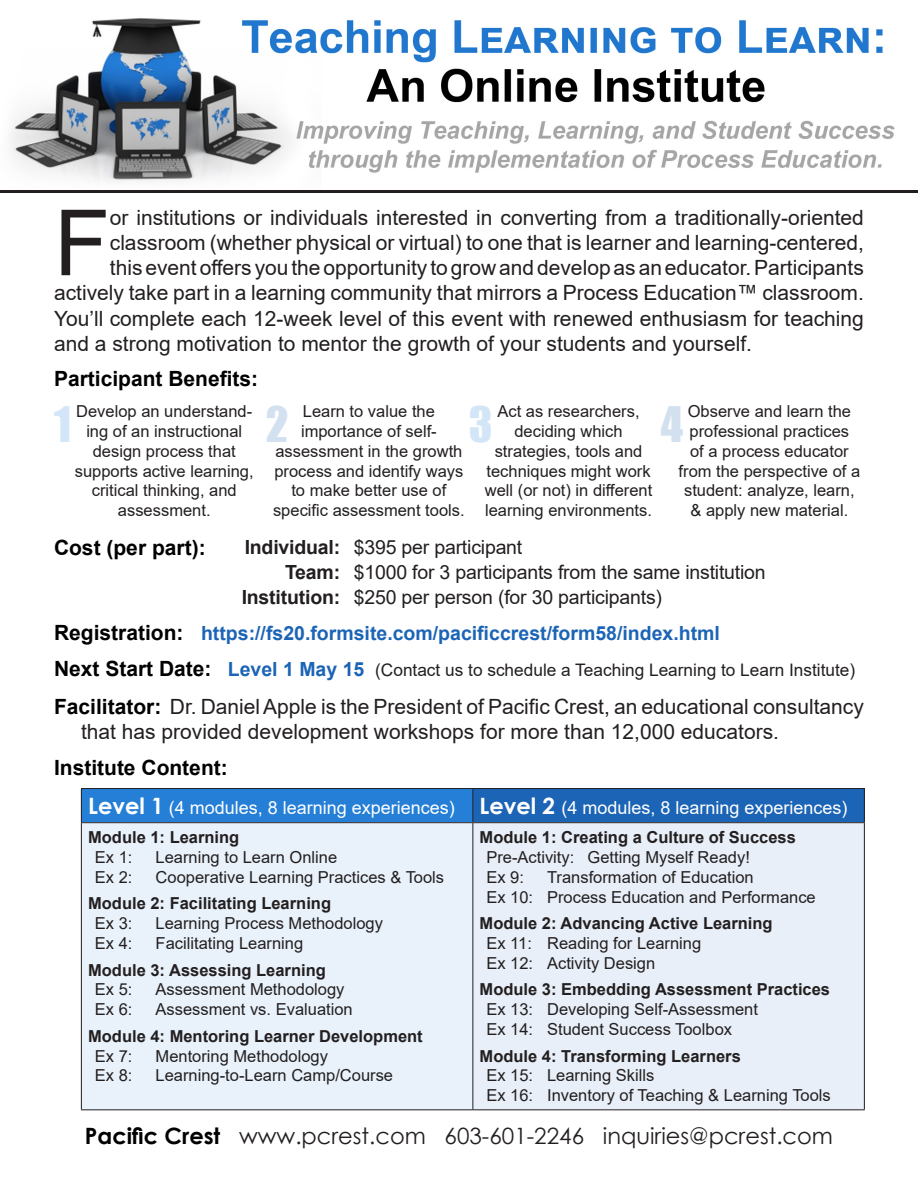
<style>
.page{position:relative;width:918px;height:1188px;background:#fff}
.page>*{position:absolute;margin:0;border:0;box-sizing:border-box;transform-origin:0 0}
.t1{font:91.35px "Arial";color:#231f20}
.t2{font:45px "Impact";color:#d3e6f7}
.t3{font:45px "Impact";color:#d2e0f0}
.t4{font:22.5px "Century Gothic";color:#231f20}
.t5{font:21px/25.2px "Arial";color:#231f20}
.t6{font:700 21px "Arial";color:#000}
.t7{font:19.5px "Arial";letter-spacing:-.01em;color:#231f20}
.t8{font:700 19.5px "Arial";color:#1c64b6}
.t9{font:700 19.5px "Arial";letter-spacing:-.01em;color:#231f20}
.t10{font:18px "Arial";color:#fff}
.t11{font:17.25px "Arial";color:#231f20}
.t12{font:16.5px/19.8px "Arial";color:#231f20;text-align:center}
.t13{font:700 16.5px "Arial";color:#231f20}
.s1{font-size:21px;color:#000}
.s2{font-weight:700;font-size:21px;color:#000}
.s3{font-weight:700;font-size:19.5px;color:#1c64b6}
.s4{font-weight:700;color:#000}
.s5{font-family:"Century Gothic";font-weight:700;font-size:22.5px}
</style>
<div class="page">
<div style="left:81px;top:789px;width:392px;height:34px;background:#257fd7"></div>
<div style="left:473px;top:789px;width:391px;height:34px;background:#1c64b6"></div>
<div style="left:81px;top:823px;width:392px;height:287px;background:#e9f2fb"></div>
<div style="left:473px;top:823px;width:391px;height:287px;background:#e8eff8"></div>
<hr style="left:473px;top:788px;width:392px;height:1px;background:#231f20">
<hr style="left:864px;top:789px;width:1px;height:33px;background:#231f20">
<hr style="left:81px;top:823px;width:1px;height:286px;background:#231f20">
<hr style="left:473px;top:822px;width:392px;height:1px;background:#231f20">
<hr style="left:472px;top:823px;width:1px;height:286px;background:#231f20">
<hr style="left:864px;top:823px;width:1px;height:286px;background:#231f20">
<hr style="left:81px;top:1109px;width:392px;height:1px;background:#231f20">
<hr style="left:473px;top:1109px;width:392px;height:1px;background:#231f20">
<hr style="left:81px;top:788px;width:392px;height:1px;background:#231f20">
<hr style="left:81px;top:789px;width:1px;height:33px;background:#231f20">
<hr style="left:472px;top:789px;width:1px;height:33px;background:#231f20">
<hr style="left:81px;top:822px;width:392px;height:1px;background:#231f20">
<div style="left:0;top:185px;width:918px;height:7px;background:#231f20"></div>
<img style="left:0;top:18px;width:918px;height:172px">
<p class="t1" style="left:54px;top:180px;width:57px">F</p>
<p class="t5" style="left:110px;top:205px;width:756px">or institutions or individuals interested in converting from a traditionally-oriented</p>
<p class="t5" style="left:110px;top:230px;width:756px">classroom (whether physical or virtual) to one that is learner and learning-centered,</p>
<p class="t5" style="left:110px;top:255px;width:756px">this event offers you the opportunity to grow and develop as an educator. Participants</p>
<p class="t5" style="left:54px;top:280px;width:811px">actively take part in a learning community that mirrors a Process Education™ classroom.</p>
<p class="t5" style="left:54px;top:306px;width:811px">You’ll complete each 12-week level of this event with renewed enthusiasm for teaching</p>
<p class="t5" style="left:54px;top:331px;width:700px">and a strong motivation to mentor the growth of your students and yourself.</p>
<p class="t6" style="left:54px;top:364px;width:206px">Participant Benefits:</p>
<p class="t12" style="left:75px;top:401px;width:180px">Develop an understand&shy;ing of an instructional design process that supports active learning, critical thinking, and</p>
<p class="t12" style="left:118px;top:500px;width:94px">assessment.</p>
<p class="t12" style="left:273px;top:401px;width:193px">Learn to value the importance of self&shy;assessment in the growth process and identify ways to make better use of specific assessment tools.</p>
<p class="t12" style="left:485px;top:401px;width:169px">Act as researchers, deciding which strategies, tools and techniques might work well (or not) in different learning environments.</p>
<p class="t12" style="left:679px;top:401px;width:183px">Observe and learn the professional practices<br>of a process educator from the perspective of a student: analyze, learn, &amp; apply new material.</p>
<p class="t2" style="left:54px;top:389px;width:19px">1</p>
<p class="t3" style="left:266px;top:389px;width:24px">2</p>
<p class="t2" style="left:469px;top:389px;width:25px">3</p>
<p class="t3" style="left:661px;top:389px;width:24px">4</p>
<p class="t6" style="left:54px;top:533px;width:153px">Cost (per part):</p>
<p class="t9" style="left:245px;top:534px;width:97px">Individual:</p>
<p class="t7" style="left:354px;top:534px;width:170px">$395 per participant</p>
<p class="t9" style="left:285px;top:559px;width:57px">Team:</p>
<p class="t7" style="left:354px;top:559px;width:414px">$1000 for 3 participants from the same institution</p>
<p class="t9" style="left:242px;top:583px;width:100px">Institution:</p>
<p class="t7" style="left:354px;top:583px;width:310px">$250 per person (for 30 participants)</p>
<p class="t8" style="left:54px;top:620px;width:668px"><span class="s1">Registration:</span> https://fs20.formsite.com/pacificcrest/form58/index.html</p>
<p class="t11" style="left:54px;top:658px;width:803px"><span class="s2">Next Start Date:</span> <span class="s3">Level 1 May 15</span> (Contact us to schedule a Teaching Learning to Learn Institute)</p>
<p class="t5" style="left:81px;top:694px;width:784px;text-indent:-27px"><span class="s4">Facilitator:</span> Dr. Daniel Apple is the President of Pacific Crest, an educational consultancy that has provided development workshops for more than 12,000 educators.</p>
<p class="t6" style="left:54px;top:753px;width:175px">Institute Content:</p>
<p class="t10" style="left:88px;top:795px;width:368px"><span class="s5">Level 1</span> (4 modules, 8 learning experiences)</p>
<p class="t10" style="left:480px;top:795px;width:370px"><span class="s5">Level 2</span> (4 modules, 8 learning experiences)</p>
<p class="t13" style="left:88px;top:826px;width:153px">Module 1: Learning</p>
<p class="t12" style="left:95px;top:847px;width:39px">Ex 1:</p>
<p class="t12" style="left:156px;top:847px;width:183px">Learning to Learn Online</p>
<p class="t12" style="left:95px;top:867px;width:39px">Ex 2:</p>
<p class="t12" style="left:156px;top:867px;width:290px">Cooperative Learning Practices &amp; Tools</p>
<p class="t13" style="left:88px;top:892px;width:244px">Module 2: Facilitating Learning</p>
<p class="t12" style="left:95px;top:913px;width:39px">Ex 3:</p>
<p class="t12" style="left:156px;top:913px;width:229px">Learning Process Methodology</p>
<p class="t12" style="left:95px;top:933px;width:39px">Ex 4:</p>
<p class="t12" style="left:156px;top:933px;width:149px">Facilitating Learning</p>
<p class="t13" style="left:88px;top:958px;width:239px">Module 3: Assessing Learning</p>
<p class="t12" style="left:95px;top:980px;width:39px">Ex 5:</p>
<p class="t12" style="left:156px;top:980px;width:190px">Assessment Methodology</p>
<p class="t12" style="left:95px;top:999px;width:39px">Ex 6:</p>
<p class="t12" style="left:156px;top:999px;width:199px">Assessment vs. Evaluation</p>
<p class="t13" style="left:88px;top:1024px;width:336px">Module 4: Mentoring Learner Development</p>
<p class="t12" style="left:95px;top:1046px;width:39px">Ex 7:</p>
<p class="t12" style="left:156px;top:1046px;width:174px">Mentoring Methodology</p>
<p class="t12" style="left:95px;top:1066px;width:39px">Ex 8:</p>
<p class="t12" style="left:156px;top:1066px;width:239px">Learning-to-Learn Camp/Course</p>
<p class="t13" style="left:480px;top:826px;width:318px">Module 1: Creating a Culture of Success</p>
<p class="t12" style="left:486px;top:847px;width:265px">Pre-Activity: Getting Myself Ready!</p>
<p class="t12" style="left:486px;top:867px;width:39px">Ex 9:</p>
<p class="t12" style="left:547px;top:867px;width:208px">Transformation of Education</p>
<p class="t12" style="left:486px;top:887px;width:331px">Ex 10: Process Education and Performance</p>
<p class="t13" style="left:480px;top:912px;width:295px">Module 2: Advancing Active Learning</p>
<p class="t12" style="left:486px;top:933px;width:216px">Ex 11: Reading for Learning</p>
<p class="t12" style="left:486px;top:953px;width:170px">Ex 12: Activity Design</p>
<p class="t13" style="left:480px;top:978px;width:352px">Module 3: Embedding Assessment Practices</p>
<p class="t12" style="left:486px;top:999px;width:273px">Ex 13: Developing Self-Assessment</p>
<p class="t12" style="left:486px;top:1019px;width:247px">Ex 14: Student Success Toolbox</p>
<p class="t13" style="left:480px;top:1044px;width:263px">Module 4: Transforming Learners</p>
<p class="t12" style="left:486px;top:1066px;width:170px">Ex 15: Learning Skills</p>
<p class="t12" style="left:486px;top:1085px;width:346px">Ex 16: Inventory of Teaching &amp; Learning Tools</p>
<p class="t4" style="left:85px;top:1120px;width:750px"><span class="s4">Pacific Crest</span> www.pcrest.com 603-601-2246 inquiries@pcrest.com</p>
</div>
